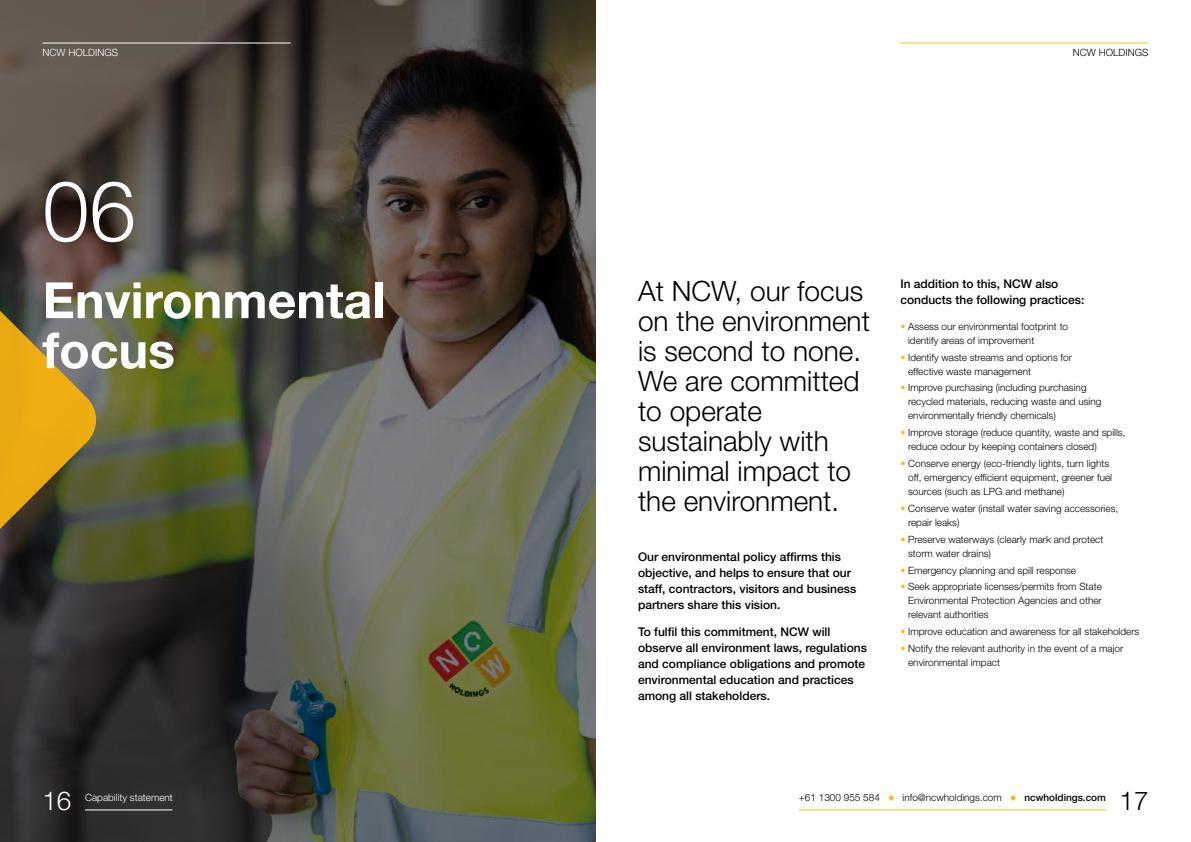
<style>
.page{position:relative;width:1191px;height:842px;background:#fff}
.page>*{position:absolute;margin:0;border:0;box-sizing:border-box;transform-origin:0 0}
.t1{font:300 84px "Helvetica Neue";color:#fff}
.t2{font:700 50px/50px "Helvetica Neue";color:#fff}
.t3{font:300 28px/30px "Helvetica Neue";color:#000}
.t4{font:300 26px "Helvetica Neue";color:#000}
.t5{font:300 26px "Helvetica Neue";color:#fff}
.t6{font:500 12px/16px "Helvetica Neue";color:#000}
.t7{font:300 10px/14px "Helvetica Neue";color:#000}
.t8{font:300 10px "Helvetica Neue";color:#fff}
.t9{font:500 10px "Helvetica Neue";color:#000}
.s1{color:#fdb913}
</style>
<div class="page">
<svg style="left:0;top:0;width:595px;height:842px;background:#53503f"></svg>
<svg style="left:0;top:395px;width:392px;height:447px;background:#47493d"></svg>
<svg style="left:0;top:176px;width:99px;height:490px;background:#6e5b31"></svg>
<hr style="left:900px;top:43px;width:248px;height:1px;background:#fdb913">
<hr style="left:799px;top:809px;width:307px;height:1px;background:#fdb913">
<hr style="left:43px;top:43px;width:248px;height:1px;background:#fff">
<hr style="left:85px;top:809px;width:87px;height:1px;background:#fff">
<svg style="left:888px;top:795px;width:6px;height:6px"></svg>
<svg style="left:1010px;top:795px;width:6px;height:6px"></svg>
<p class="t8" style="left:43px;top:46px;width:77px">NCW HOLDINGS</p>
<h1 class="t1" style="left:43px;top:160px;width:95px">06</h1>
<h2 class="t2" style="left:43px;top:274px;width:344px">Environmental focus</h2>
<p class="t7" style="left:1072px;top:45px;width:77px">NCW HOLDINGS</p>
<h3 class="t3" style="left:638px;top:275px;width:233px">At NCW, our focus on the environment is second to none.<br>We are committed to operate sustainably with minimal impact to the environment.</h3>
<p class="t6" style="left:638px;top:549px;width:220px">Our environmental policy affirms this objective, and helps to ensure that our staff, contractors, visitors and business partners share this vision.</p>
<p class="t6" style="left:638px;top:624px;width:230px">To fulfil this commitment, NCW will observe all environment laws, regulations and compliance obligations and promote environmental education and practices among all stakeholders.</p>
<p class="t6" style="left:900px;top:276px;width:186px">In addition to this, NCW also conducts the following practices:</p>
<p class="t7" style="left:908px;top:319px;width:162px;text-indent:-8px"><span class="s1">•</span> Assess our environmental footprint to identify areas of improvement</p>
<p class="t7" style="left:908px;top:350px;width:165px;text-indent:-8px"><span class="s1">•</span> Identify waste streams and options for effective waste management</p>
<p class="t7" style="left:908px;top:381px;width:195px;text-indent:-8px"><span class="s1">•</span> Improve purchasing (including purchasing recycled materials, reducing waste and using environmentally friendly chemicals)</p>
<p class="t7" style="left:908px;top:425px;width:219px;text-indent:-8px"><span class="s1">•</span> Improve storage (reduce quantity, waste and spills, reduce odour by keeping containers closed)</p>
<p class="t7" style="left:908px;top:456px;width:205px;text-indent:-8px"><span class="s1">•</span> Conserve energy (eco-friendly lights, turn lights off, emergency efficient equipment, greener fuel sources (such as LPG and methane)</p>
<p class="t7" style="left:908px;top:501px;width:212px;text-indent:-8px"><span class="s1">•</span> Conserve water (install water saving accessories, repair leaks)</p>
<p class="t7" style="left:908px;top:532px;width:197px;text-indent:-8px"><span class="s1">•</span> Preserve waterways (clearly mark and protect storm water drains)</p>
<p class="t7" style="left:900px;top:563px;width:177px"><span class="s1">•</span> Emergency planning and spill response</p>
<p class="t7" style="left:908px;top:580px;width:195px;text-align:justify;text-indent:-8px"><span class="s1">•</span> Seek appropriate licenses/permits from State Environmental Protection Agencies and other relevant authorities</p>
<p class="t7" style="left:900px;top:624px;width:240px"><span class="s1">•</span> Improve education and awareness for all stakeholders</p>
<p class="t7" style="left:908px;top:641px;width:217px;text-indent:-8px"><span class="s1">•</span> Notify the relevant authority in the event of a major environmental impact</p>
<h3 class="t5" style="left:43px;top:785px;width:30px">16</h3>
<p class="t8" style="left:85px;top:791px;width:89px">Capability statement</p>
<p class="t7" style="left:799px;top:790px;width:83px">+61 1300 955 584</p>
<p class="t7" style="left:902px;top:790px;width:101px">info@ncwholdings.com</p>
<p class="t9" style="left:1024px;top:791px;width:83px">ncwholdings.com</p>
<h3 class="t4" style="left:1119px;top:785px;width:30px">17</h3>
</div>
